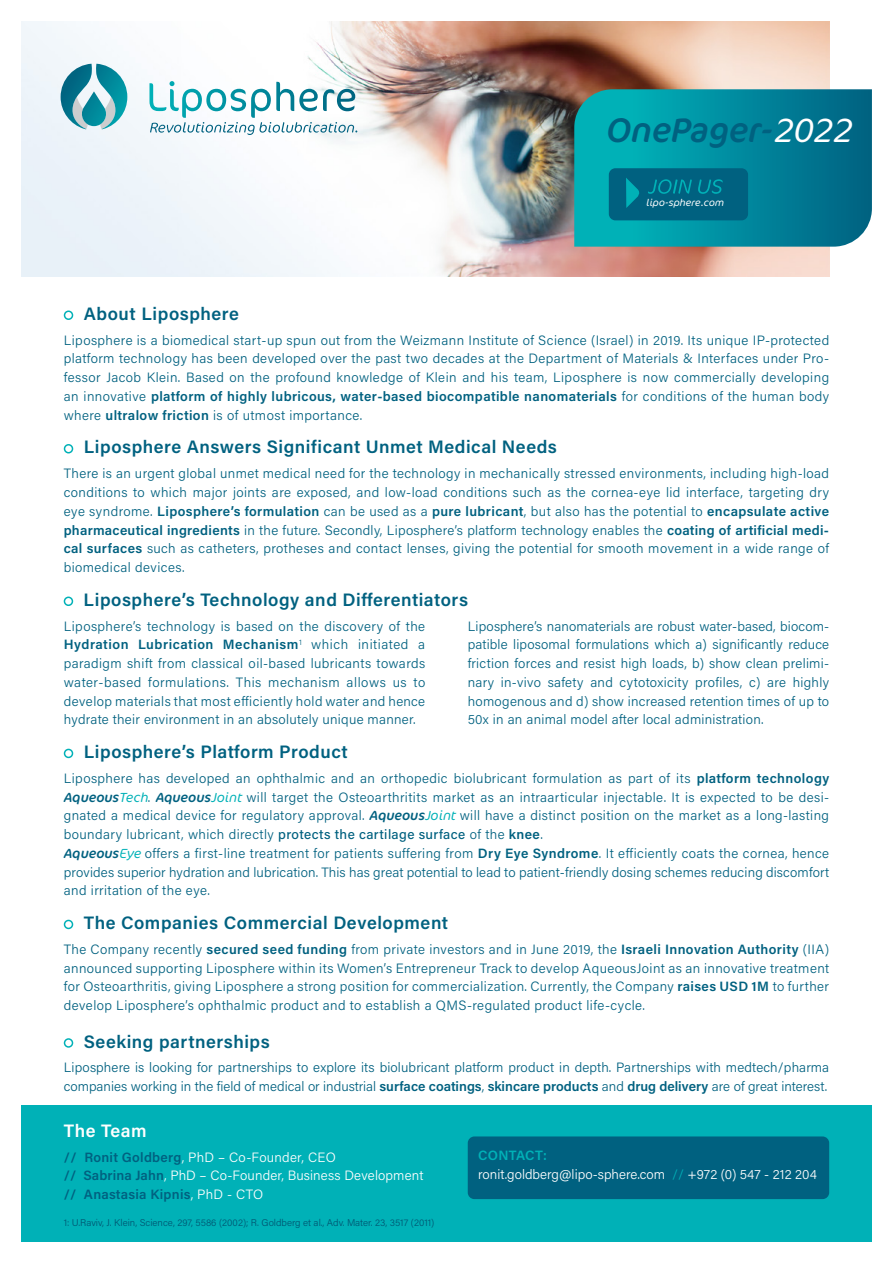
<style>
.page{position:relative;width:893px;height:1263px;background:#fff}
.page>*{position:absolute;margin:0;border:0;box-sizing:border-box;transform-origin:0 0}
.t1{font:italic 34.5px "Cocon Pro";color:#006180}
.t2{font:600 18px "Acumin Pro";letter-spacing:.03em;color:#006180}
.t3{font:600 18px "Acumin Pro";letter-spacing:.03em;color:#fff}
.t4{font:300 13.5px/18.8px "Acumin Pro";letter-spacing:.025em;color:#006180;text-align:justify}
.t5{font:300 13.5px/18.8px "Acumin Pro";letter-spacing:.005em;color:#006180}
.t6{font:300 13.5px/18.8px "Acumin Pro";letter-spacing:.01em;color:#fff}
.t7{font:italic 300 10.2px "Cocon Pro";color:#fff}
.t8{font:300 9.75px "Acumin Pro";color:#005571}
.s1{font-weight:300;color:#fff}
.s2{font-weight:600}
.s3{font-family:"Cocon Pro";font-weight:400;font-style:italic}
.s4{font-family:"Cocon Pro";font-style:italic;color:#00b1b7}
.s5{font-weight:500}
.s6{font-weight:600;color:#006180}
.s7{font-weight:600;color:#00b1b7}
.s8{color:#00b1b7}
</style>
<div class="page">
<div style="left:21px;top:1106px;width:851px;height:136px;background:#00b1b7"></div>
<img style="left:21px;top:21px;width:808px;height:255px">
<svg style="left:61px;top:64px;width:66px;height:65px"></svg>
<svg style="left:149px;top:81px;width:208px;height:54px"></svg>
<div style="left:468px;top:1136px;width:361px;height:63px;background:#006180;border-radius:7px"></div>
<div style="left:64px;top:310px;width:9px;height:10px;border:2px solid #00b1b7;border-radius:50%"></div>
<div style="left:64px;top:444px;width:9px;height:9px;border:2px solid #00b1b7;border-radius:50%"></div>
<div style="left:64px;top:596px;width:9px;height:10px;border:2px solid #00b1b7;border-radius:50%"></div>
<div style="left:64px;top:749px;width:9px;height:9px;border:2px solid #00b1b7;border-radius:50%"></div>
<div style="left:64px;top:920px;width:9px;height:9px;border:2px solid #00b1b7;border-radius:50%"></div>
<div style="left:64px;top:1038px;width:9px;height:10px;border:2px solid #00b1b7;border-radius:50%"></div>
<svg style="left:574px;top:89px;width:298px;height:158px;background:#048c9f"></svg>
<div style="left:609px;top:168px;width:139px;height:52px;background:#006180;border-radius:7px"></div>
<svg style="left:648px;top:179px;width:75px;height:15px"></svg>
<svg style="left:626px;top:178px;width:13px;height:30px"></svg>
<h1 class="t1" style="left:606px;top:106px;width:247px">OnePager-<span class="s1">2022</span></h1>
<p class="t7" style="left:646px;top:196px;width:79px">lipo-sphere.com</p>
<h2 class="t2" style="left:84px;top:301px;width:157px">About Liposphere</h2>
<p class="t4" style="left:64px;top:330px;width:767px">Liposphere is a biomedical start-up spun out from the Weizmann Institute of Science (Israel) in 2019. Its unique IP-protected platform technology has been developed over the past two decades at the Department of Materials &amp; Interfaces under Pro&shy;fessor Jacob Klein. Based on the profound knowledge of Klein and his team, Liposphere is now commercially developing an innovative <span class="s2">platform of highly lubricous, water-based biocompatible nanomaterials</span> for conditions of the human body where <span class="s2">ultralow friction</span> is of utmost importance.</p>
<h2 class="t2" style="left:84px;top:435px;width:475px">Liposphere Answers Significant Unmet Medical Needs</h2>
<p class="t4" style="left:64px;top:464px;width:767px">There is an urgent global unmet medical need for the technology in mechanically stressed environments, including high-load conditions to which major joints are exposed, and low-load conditions such as the cornea-eye lid interface, targeting dry eye syndrome. <span class="s2">Liposphere’s formulation</span> can be used as a <span class="s2">pure lubricant</span>, but also has the potential to <span class="s2">encapsulate active pharmaceutical ingredients</span> in the future. Secondly, Liposphere’s platform technology enables the <span class="s2">coating of artificial medi&shy;cal surfaces</span> such as catheters, protheses and contact lenses, giving the potential for smooth movement in a wide range of biomedical devices.</p>
<h2 class="t2" style="left:84px;top:587px;width:386px">Liposphere’s Technology and Differentiators</h2>
<p class="t4" style="left:64px;top:616px;width:363px">Liposphere’s technology is based on the discovery of the <span class="s2">Hydration Lubrication Mechanism</span><sup>1</sup> which initiated a paradigm shift from classical oil-based lubricants towards water-based formulations. This mechanism allows us to develop materials that most efficiently hold water and hence hydrate their environment in an absolutely unique manner.</p>
<p class="t4" style="left:468px;top:616px;width:363px">Liposphere’s nanomaterials are robust water-based, biocom&shy;patible liposomal formulations which a) significantly reduce friction forces and resist high loads, b) show clean prelimi&shy;nary in-vivo safety and cytotoxicity profiles, c) are highly homogenous and d) show increased retention times of up to 50x in an animal model after local administration.</p>
<h2 class="t2" style="left:84px;top:739px;width:266px">Liposphere’s Platform Product</h2>
<p class="t4" style="left:64px;top:768px;width:767px;text-align:left">Liposphere has developed an ophthalmic and an orthopedic biolubricant formulation as part of its <span class="s2">platform technology </span><span class="s3">Aqueous</span><span class="s4">Tech</span>. <span class="s3">Aqueous</span><span class="s4">Joint</span> will target the Osteoarthritits market as an intraarticular injectable. It is expected to be desi&shy;gnated a medical device for regulatory approval. <span class="s3">Aqueous</span><span class="s4">Joint</span> will have a distinct position on the market as a long-lasting boundary lubricant, which directly <span class="s5">protects the cartilage surface</span> of the <span class="s2">knee</span>.<br><span class="s3">Aqueous</span><span class="s4">Eye</span> offers a first-line treatment for patients suffering from <span class="s2">Dry Eye Syndrome</span>. It efficiently coats the cornea, hence provides superior hydration and lubrication. This has great potential to lead to patient-friendly dosing schemes reducing discomfort and irritation of the eye.</p>
<h2 class="t2" style="left:84px;top:910px;width:366px">The Companies Commercial Development</h2>
<p class="t4" style="left:64px;top:939px;width:767px">The Company recently <span class="s2">secured seed funding</span> from private investors and in June 2019, the <span class="s2">Israeli Innovation Authority</span> (IIA) announced supporting Liposphere within its Women’s Entrepreneur Track to develop AqueousJoint as an innovative treatment for Osteoarthritis, giving Liposphere a strong position for commercialization. Currently, the Company <span class="s2">raises USD 1M</span> to further develop Liposphere’s ophthalmic product and to establish a QMS-regulated product life-cycle.</p>
<h2 class="t2" style="left:84px;top:1029px;width:188px">Seeking partnerships</h2>
<p class="t5" style="left:64px;top:1058px;width:767px">Liposphere is looking for partnerships to explore its biolubricant platform product in depth. Partnerships with medtech/pharma companies working in the field of medical or industrial <span class="s2">surface coatings</span>, <span class="s2">skincare products</span> and <span class="s2">drug delivery</span> are of great interest.</p>
<h2 class="t3" style="left:64px;top:1118px;width:84px">The Team</h2>
<p class="t6" style="left:64px;top:1147px;width:361px"><span class="s6">// Ronit Goldberg</span>, PhD – Co-Founder, CEO<br><span class="s6">// Sabrina Jahn</span>, PhD – Co-Founder, Business Development <span class="s6">// Anastasia Kipnis</span>, PhD - CTO</p>
<p class="t6" style="left:478px;top:1145px;width:340px"><span class="s7">CONTACT:<br></span>ronit.goldberg@lipo-sphere.com <span class="s8">//</span> +972 (0) 547 - 212 204</p>
<p class="t8" style="left:64px;top:1215px;width:372px">1: U.Raviv, J. Klein, Science, 297, 5586 (2002); R. Goldberg et al., Adv. Mater. 23, 3517 (2011)</p>
</div>
